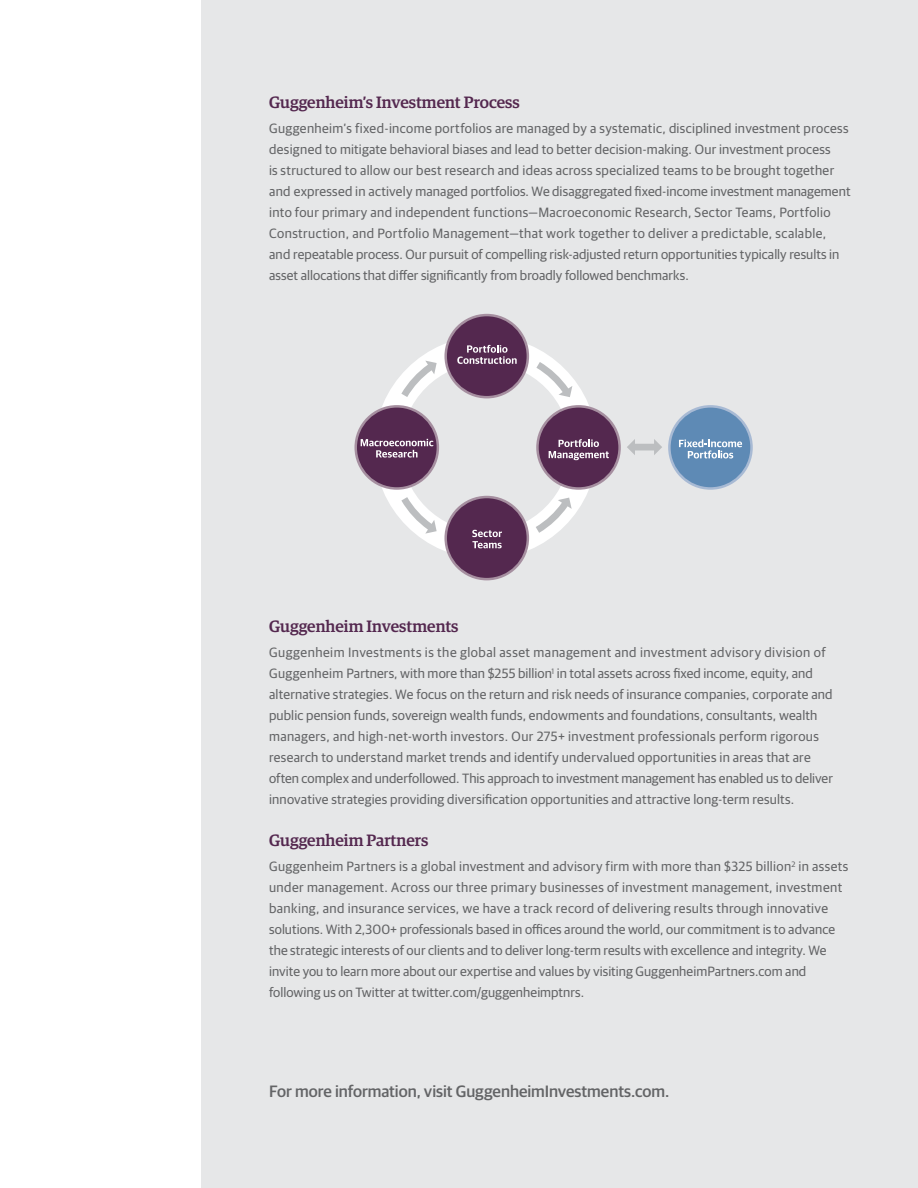
<style>
.page{position:relative;width:918px;height:1188px;background:#fff}
.page>*{position:absolute;margin:0;border:0;box-sizing:border-box;transform-origin:0 0}
.t1{font:500 16.5px "Guardian Egyp";color:#54284f}
.t2{font:500 16.5px "Guardian Sans";letter-spacing:-.005em;color:#636466}
.t3{font:13.5px/21px "Guardian Sans";letter-spacing:.015em;color:#636466}
</style>
<div class="page">
<div style="left:202px;top:0;width:716px;height:1188px;background:#e6e7e8"></div>
<svg style="left:374px;top:336px;width:222px;height:222px"></svg>
<svg style="left:401px;top:361px;width:36px;height:36px"></svg>
<svg style="left:536px;top:362px;width:36px;height:35px"></svg>
<svg style="left:401px;top:497px;width:36px;height:37px"></svg>
<svg style="left:536px;top:498px;width:36px;height:35px"></svg>
<svg style="left:627px;top:439px;width:35px;height:16px"></svg>
<svg style="left:355px;top:405px;width:84px;height:85px"></svg>
<div style="left:357px;top:408px;width:80px;height:79px;background:#54284f;border-radius:50%"></div>
<svg style="left:361px;top:439px;width:72px;height:19px"></svg>
<svg style="left:536px;top:405px;width:85px;height:85px"></svg>
<div style="left:539px;top:408px;width:79px;height:79px;background:#54284f;border-radius:50%"></div>
<svg style="left:549px;top:439px;width:60px;height:21px"></svg>
<svg style="left:444px;top:496px;width:85px;height:84px"></svg>
<div style="left:447px;top:498px;width:80px;height:80px;background:#54284f;border-radius:50%"></div>
<svg style="left:472px;top:530px;width:30px;height:18px"></svg>
<svg style="left:444px;top:314px;width:85px;height:84px"></svg>
<div style="left:447px;top:316px;width:80px;height:80px;background:#54284f;border-radius:50%"></div>
<svg style="left:457px;top:345px;width:60px;height:19px"></svg>
<svg style="left:668px;top:405px;width:85px;height:85px"></svg>
<div style="left:671px;top:408px;width:79px;height:79px;background:#5e8ab5;border-radius:50%"></div>
<svg style="left:679px;top:439px;width:63px;height:19px"></svg>
<p class="t1" style="left:269px;top:90px;width:252px">Guggenheim’s Investment Process</p>
<p class="t3" style="left:269px;top:117px;width:583px">Guggenheim’s fixed-income portfolios are managed by a systematic, disciplined investment process designed to mitigate behavioral biases and lead to better decision-making. Our investment process<br>is structured to allow our best research and ideas across specialized teams to be brought together and expressed in actively managed portfolios. We disaggregated fixed-income investment management into four primary and independent functions—Macroeconomic Research, Sector Teams, Portfolio Construction, and Portfolio Management—that work together to deliver a predictable, scalable, and repeatable process. Our pursuit of compelling risk-adjusted return opportunities typically results in asset allocations that differ significantly from broadly followed benchmarks.</p>
<p class="t1" style="left:269px;top:614px;width:191px">Guggenheim Investments</p>
<p class="t3" style="left:269px;top:641px;width:565px">Guggenheim Investments is the global asset management and investment advisory division of Guggenheim Partners, with more than $255 billion<sup>1</sup> in total assets across fixed income, equity, and alternative strategies. We focus on the return and risk needs of insurance companies, corporate and public pension funds, sovereign wealth funds, endowments and foundations, consultants, wealth managers, and high-net-worth investors. Our 275+ investment professionals perform rigorous research to understand market trends and identify undervalued opportunities in areas that are often complex and underfollowed. This approach to investment management has enabled us to deliver innovative strategies providing diversification opportunities and attractive long-term results.</p>
<p class="t1" style="left:269px;top:828px;width:161px">Guggenheim Partners</p>
<p class="t3" style="left:269px;top:855px;width:581px">Guggenheim Partners is a global investment and advisory firm with more than $325 billion<sup>2</sup> in assets under management. Across our three primary businesses of investment management, investment banking, and insurance services, we have a track record of delivering results through innovative solutions. With 2,300+ professionals based in offices around the world, our commitment is to advance the strategic interests of our clients and to deliver long-term results with excellence and integrity. We invite you to learn more about our expertise and values by visiting GuggenheimPartners.com and following us on Twitter at twitter.com/guggenheimptnrs.</p>
<p class="t2" style="left:269px;top:1080px;width:402px">For more information, visit GuggenheimInvestments.com.</p>
</div>
